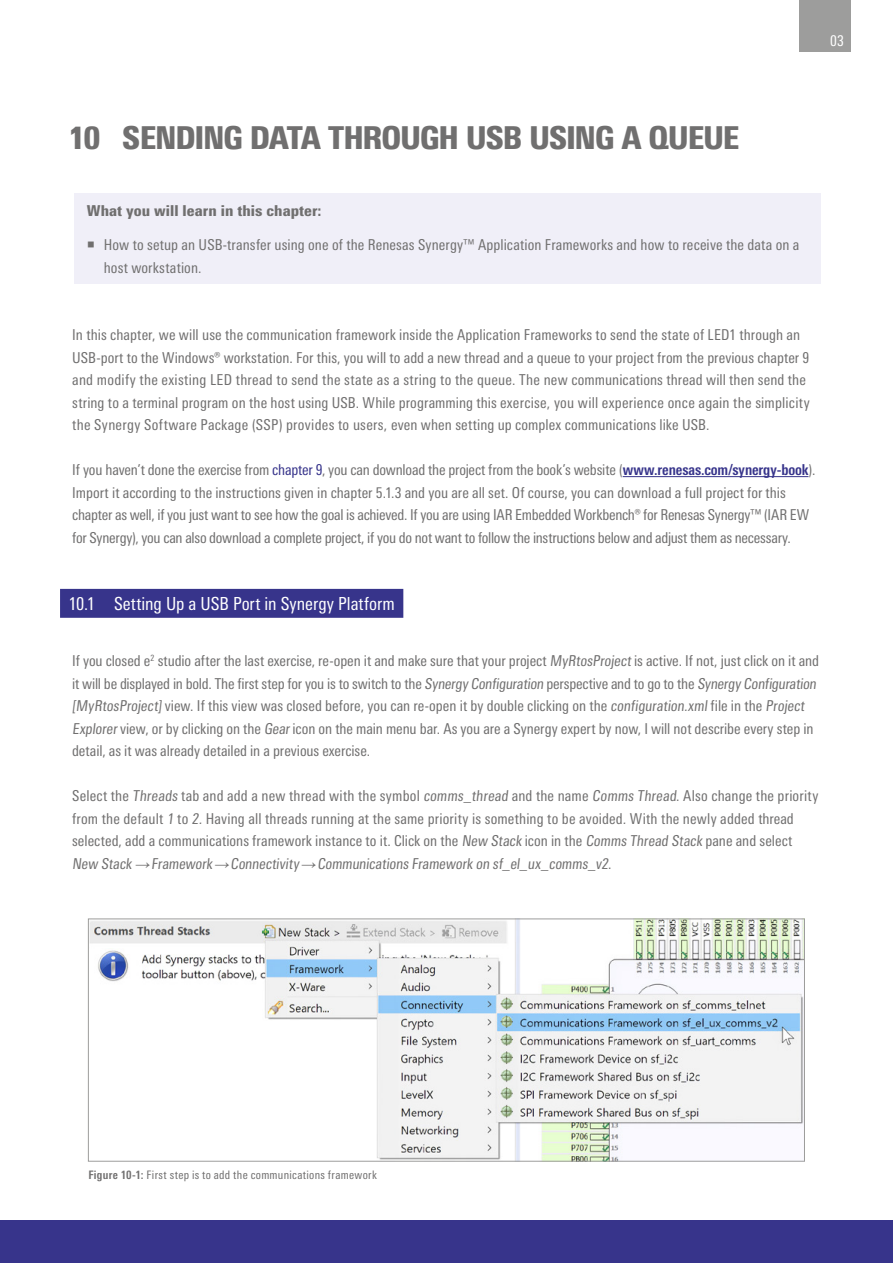
<style>
.page{position:relative;width:893px;height:1263px;background:#fff}
.page>*{position:absolute;margin:0;border:0;box-sizing:border-box;transform-origin:0 0}
.headline_21_25pt{font:900 condensed 31.5px "Linotype Univers";letter-spacing:-.035em;color:#706f6f}
.chapter_12_15pt_incl{font:condensed 18px "Linotype Univers";color:#fff}
.copy_10_15pt{font:condensed 15px/22.5px "Linotype Univers";letter-spacing:.005em;color:#706f6f}
.copy_10_15pt-2{font:900 condensed 15px "Linotype Univers";letter-spacing:.005em;color:#706f6f}
.t1{font:condensed 15px "Linotype Univers";color:#fff}
.copy_10_15pt-3{font:condensed 11.7px "Linotype Univers";letter-spacing:.025em;color:#706f6f}
.s1{color:#37348b}
.s2{font-weight:700;color:#37348b}
.s3{font-family:"Arial";font-stretch:normal}
.s4{font-weight:700}
</style>
<div class="page">
<hr style="left:623px;top:476px;width:185px;height:1px;background:#37348b">
<div style="left:74px;top:194px;width:747px;height:90px;background:#f0eff8"></div>
<div style="left:799px;top:0;width:51px;height:51px;background:#9d9d9c"></div>
<div style="left:0;top:1220px;width:893px;height:43px;background:#37348b"></div>
<div style="left:60px;top:589px;width:343px;height:29px;background:#37348b"></div>
<img style="left:90px;top:921px;width:713px;height:238px">
<div style="left:88px;top:919px;width:717px;height:242px;border:1px solid #9d9d9c"></div>
<p class="t1" style="left:830px;top:32px;width:15px">03</p>
<p class="headline_21_25pt" style="left:68px;top:118px;width:673px">10 SENDING DATA THROUGH USB USING A QUEUE</p>
<p class="copy_10_15pt-2" style="left:87px;top:202px;width:236px">What you will learn in this chapter:</p>
<p class="copy_10_15pt" style="left:104px;top:233px;width:697px;text-indent:-17px">○ How to setup an USB-transfer using one of the Renesas Synergy™ Application Frameworks and how to receive the data on a host workstation.</p>
<p class="copy_10_15pt" style="left:72px;top:323px;width:739px">In this chapter, we will use the communication framework inside the Application Frameworks to send the state of LED1 through an USB-port to the Windows® workstation. For this, you will to add a new thread and a queue to your project from the previous chapter 9 and modify the existing LED thread to send the state as a string to the queue. The new communications thread will then send the string to a terminal program on the host using USB. While programming this exercise, you will experience once again the simplicity the Synergy Software Package (SSP) provides to users, even when setting up complex communications like USB.</p>
<p class="copy_10_15pt" style="left:72px;top:458px;width:745px">If you haven’t done the exercise from <span class="s1">chapter 9</span>, you can download the project from the book’s website (<span class="s2">www.renesas.com/synergy-book</span>).<br>Import it according to the instructions given in chapter 5.1.3 and you are all set. Of course, you can download a full project for this chapter as well, if you just want to see how the goal is achieved. If you are using IAR Embedded Workbench® for Renesas Synergy™ (IAR EW for Synergy), you can also download a complete project, if you do not want to follow the instructions below and adjust them as necessary.</p>
<p class="chapter_12_15pt_incl" style="left:69px;top:593px;width:328px">10.1 Setting Up a USB Port in Synergy Platform</p>
<p class="copy_10_15pt" style="left:72px;top:650px;width:748px;text-align:justify">If you closed e<sup>2</sup> studio after the last exercise, re-open it and make sure that your project MyRtosProject is active. If not, just click on it and it will be displayed in bold. The first step for you is to switch to the Synergy Configuration perspective and to go to the Synergy Configuration [MyRtosProject] view. If this view was closed before, you can re-open it by double clicking on the configuration.xml file in the Project</p>
<p class="copy_10_15pt" style="left:72px;top:717px;width:743px">Explorer view, or by clicking on the Gear icon on the main menu bar. As you are a Synergy expert by now, I will not describe every step in detail, as it was already detailed in a previous exercise.</p>
<p class="copy_10_15pt" style="left:72px;top:785px;width:748px">Select the Threads tab and add a new thread with the symbol comms_thread and the name Comms Thread. Also change the priority from the default 1 to 2. Having all threads running at the same priority is something to be avoided. With the newly added thread selected, add a communications framework instance to it. Click on the New Stack icon in the Comms Thread Stack pane and select New Stack <span class="s3">→</span>Framework<span class="s3">→</span>Connectivity<span class="s3">→</span>Communications Framework on sf_el_ux_comms_v2.</p>
<p class="copy_10_15pt-3" style="left:88px;top:1168px;width:290px"><span class="s4">Figure 10-1:</span> First step is to add the communications framework</p>
</div>
